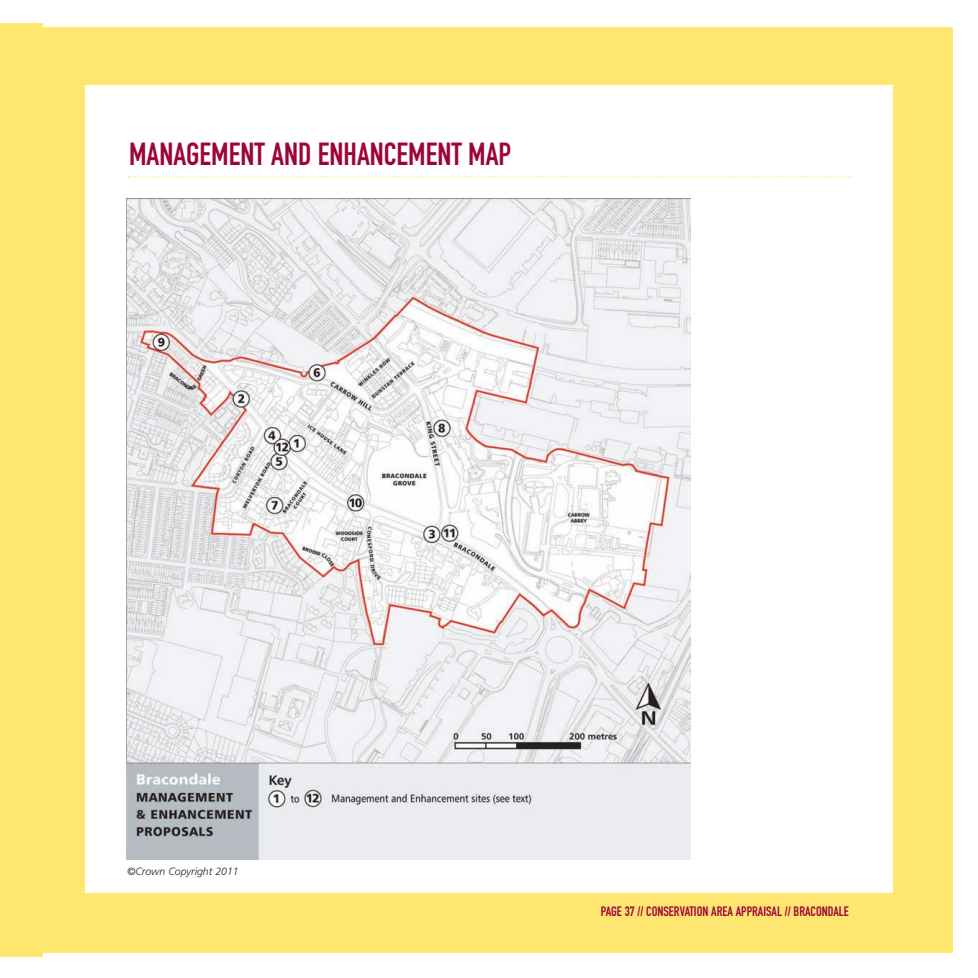
<style>
.page{position:relative;width:978px;height:978px;background:#fff}
.page>*{position:absolute;margin:0;border:0;box-sizing:border-box;transform-origin:0 0}
.t1{font:31.5px "DIN Engschrift";color:#9d053a}
.t2{font:13.5px "DIN Engschrift";color:#9d053a}
.t3{font:italic 300 10.5px "Frutiger";color:#231f20}
</style>
<div class="page">
<div style="left:43px;top:27px;width:909px;height:925px;background:#ffe670"></div>
<div style="left:85px;top:85px;width:808px;height:808px;background:#fff"></div>
<svg style="left:128px;top:176px;width:725px;height:2px"></svg>
<div style="left:0;top:23px;width:43px;height:933px;background:#ffe670"></div>
<img style="left:126px;top:198px;width:564px;height:661px">
<h1 class="t1" style="left:129px;top:143px;width:384px">MANAGEMENT AND ENHANCEMENT MAP</h1>
<p class="t3" style="left:127px;top:867px;width:113px">©Crown Copyright 2011</p>
<p class="t2" style="left:601px;top:906px;width:250px">PAGE 37 // CONSERVATION AREA APPRAISAL // BRACONDALE</p>
</div>
